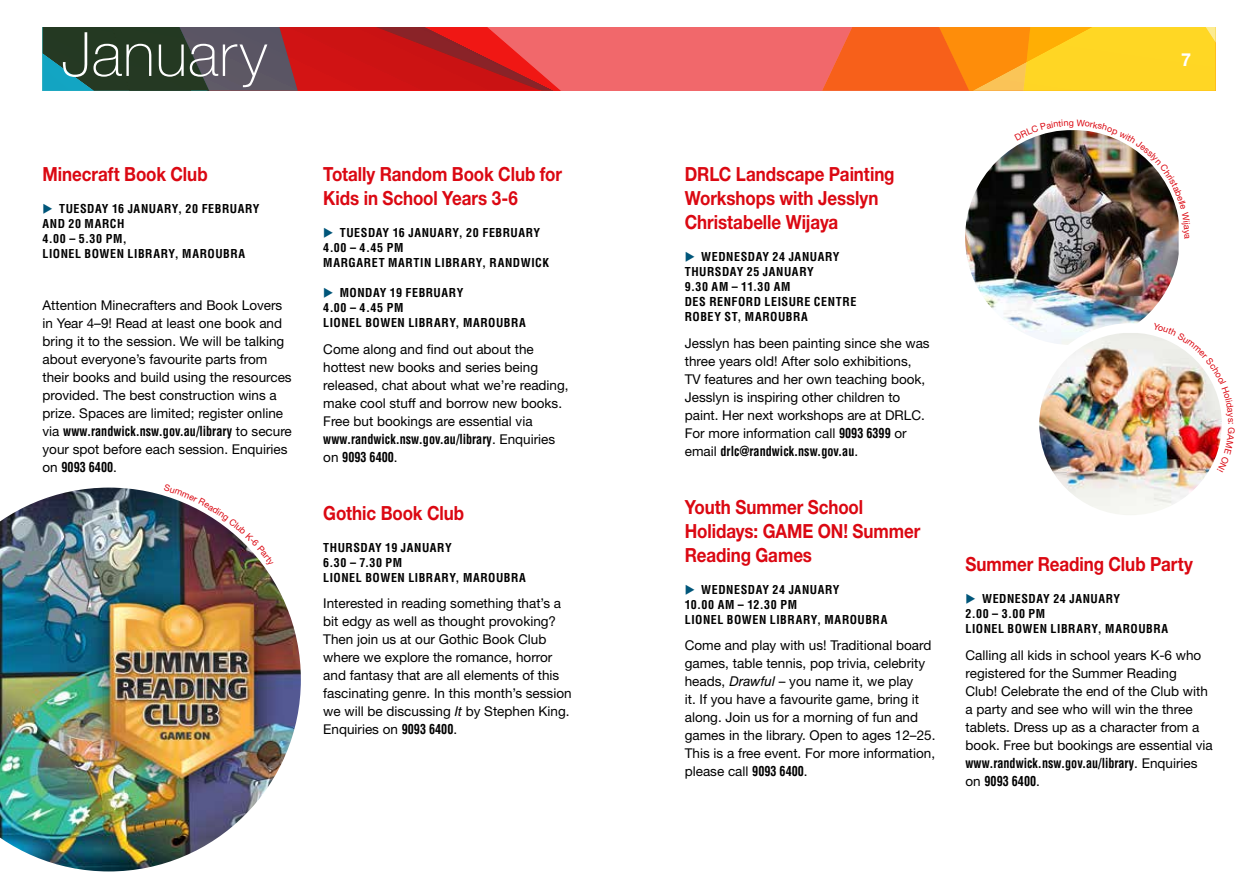
<style>
.page{position:relative;width:1259px;height:893px;background:#fff}
.page>*{position:absolute;margin:0;border:0;box-sizing:border-box;transform-origin:0 0}
.t1{font:100 61.2px "Helvetica Neue LT";letter-spacing:.015em;color:#fff}
.t2{font:700 19.5px/24px "Helvetica Neue LT";letter-spacing:-.005em;color:#db0812;scale:.87 1}
.t3{font:700 18px "Helvetica Neue LT";color:#fff}
.t4{font:13.5px/18px "Helvetica Neue LT";color:#000}
.t5{font:700 condensed 13.5px/18px "Helvetica LT Std";color:#000;scale:.9 1}
.t6{font:700 condensed 12px/15px "Helvetica LT Std";letter-spacing:.045em;color:#000}
.s1{color:#00567a}
.s2{font-family:"Helvetica Neue LT";font-weight:400;font-stretch:normal}
.s3{font-family:"Helvetica LT Std";font-style:italic}
.s4{font-family:"Helvetica LT Std";font-weight:700;font-stretch:condensed}
</style>
<div class="page">
<div style="left:595px;top:27px;width:57px;height:64px;background:#f1686b"></div>
<svg style="left:42px;top:27px;width:553px;height:64px;background:#8e3836"></svg>
<img style="left:0;top:487px;width:301px;height:385px">
<img style="left:966px;top:239px;width:212px;height:98px">
<img style="left:1034px;top:333px;width:173px;height:181px">
<div style="left:1029px;top:323px;width:202px;height:202px;border:10px solid #fff;border-radius:50%"></div>
<img style="left:164px;top:487px;width:109px;height:79px">
<svg style="left:652px;top:27px;width:563px;height:212px"></svg>
<img style="left:1152px;top:322px;width:79px;height:151px">
<h1 class="t1" style="left:62px;top:19px;width:207px">January</h1>
<h2 class="t2" style="left:43px;top:162px;width:191px">Minecraft Book Club</h2>
<p class="t6" style="left:43px;top:201px;width:218px"><span class="s1">◆</span> TUESDAY 16 JANUARY, 20 FEBRUARY<br>AND 20 MARCH<br>4.00 – 5.30 PM,<br>LIONEL BOWEN LIBRARY, MAROUBRA</p>
<p class="t4" style="left:43px;top:296px;width:251px">Attention Minecrafters and Book Lovers in Year 4–9! Read at least one book and bring it to the session. We will be talking about everyone’s favourite parts from their books and build using the resources provided. The best construction wins a prize. Spaces are limited; register online</p>
<p class="t5" style="left:43px;top:422px;width:278px"><span class="s2">via</span> www.randwick.nsw.gov.au/library <span class="s2">to secure</span></p>
<p class="t4" style="left:43px;top:440px;width:247px">your spot before each session. Enquiries</p>
<p class="t5" style="left:43px;top:458px;width:84px"><span class="s2">on</span> 9093 6400<span class="s2">.</span></p>
<h2 class="t2" style="left:323px;top:162px;width:276px">Totally Random Book Club for<br>Kids in School Years 3-6</h2>
<p class="t6" style="left:323px;top:225px;width:227px"><span class="s1">◆</span> TUESDAY 16 JANUARY, 20 FEBRUARY<br>4.00 – 4.45 PM<br>MARGARET MARTIN LIBRARY, RANDWICK</p>
<p class="t6" style="left:323px;top:285px;width:204px"><span class="s1">◆</span> MONDAY 19 FEBRUARY<br>4.00 – 4.45 PM<br>LIONEL BOWEN LIBRARY, MAROUBRA</p>
<p class="t4" style="left:323px;top:340px;width:247px">Come along and find out about the hottest new books and series being released, chat about what we’re reading, make cool stuff and borrow new books.<br>Free but bookings are essential via</p>
<p class="t5" style="left:323px;top:430px;width:259px">www.randwick.nsw.gov.au/library<span class="s2">. Enquiries on</span> 9093 6400<span class="s2">.</span></p>
<h2 class="t2" style="left:323px;top:500px;width:163px">Gothic Book Club</h2>
<p class="t6" style="left:323px;top:540px;width:204px">THURSDAY 19 JANUARY<br>6.30 – 7.30 PM<br>LIONEL BOWEN LIBRARY, MAROUBRA</p>
<p class="t4" style="left:323px;top:594px;width:250px">Interested in reading something that’s a bit edgy as well as thought provoking?<br>Then join us at our Gothic Book Club where we explore the romance, horror and fantasy that are all elements of this fascinating genre. In this month’s session we will be discussing <span class="s3">It</span> by Stephen King.<br>Enquiries on <span class="s4">9093 6400</span>.</p>
<h3 class="t3" style="left:1181px;top:48px;width:12px">7</h3>
<h2 class="t2" style="left:685px;top:162px;width:243px">DRLC Landscape Painting<br>Workshops with Jesslyn<br>Christabelle Wijaya</h2>
<p class="t6" style="left:685px;top:249px;width:173px"><span class="s1">◆</span> WEDNESDAY 24 JANUARY<br>THURSDAY 25 JANUARY<br>9.30 AM – 11.30 AM<br>DES RENFORD LEISURE CENTRE<br>ROBEY ST, MAROUBRA</p>
<p class="t4" style="left:685px;top:334px;width:246px">Jesslyn has been painting since she was three years old! After solo exhibitions, TV features and her own teaching book, Jesslyn is inspiring other children to paint. Her next workshops are at DRLC.<br>For more information call <span class="s4">9093 6399</span> or</p>
<p class="t5" style="left:685px;top:442px;width:194px"><span class="s2">email</span> drlc@randwick.nsw.gov.au<span class="s2">.</span></p>
<h2 class="t2" style="left:685px;top:494px;width:272px">Youth Summer School<br>Holidays: GAME ON! Summer<br>Reading Games</h2>
<p class="t6" style="left:685px;top:582px;width:204px"><span class="s1">◆</span> WEDNESDAY 24 JANUARY<br>10.00 AM – 12.30 PM<br>LIONEL BOWEN LIBRARY, MAROUBRA</p>
<p class="t4" style="left:685px;top:636px;width:252px">Come and play with us! Traditional board games, table tennis, pop trivia, celebrity heads, <span class="s3">Drawful</span> – you name it, we play<br>it. If you have a favourite game, bring it along. Join us for a morning of fun and games in the library. Open to ages 12–25.<br>This is a free event. For more information, please call <span class="s4">9093 6400</span>.</p>
<h2 class="t2" style="left:965px;top:552px;width:263px">Summer Reading Club Party</h2>
<p class="t6" style="left:965px;top:591px;width:204px"><span class="s1">◆</span> WEDNESDAY 24 JANUARY<br>2.00 – 3.00 PM<br>LIONEL BOWEN LIBRARY, MAROUBRA</p>
<p class="t4" style="left:965px;top:646px;width:249px">Calling all kids in school years K-6 who registered for the Summer Reading<br>Club! Celebrate the end of the Club with a party and see who will win the three tablets. Dress up as a character from a book. Free but bookings are essential via</p>
<p class="t5" style="left:965px;top:754px;width:259px">www.randwick.nsw.gov.au/library<span class="s2">. Enquiries on</span> 9093 6400<span class="s2">.</span></p>
</div>
